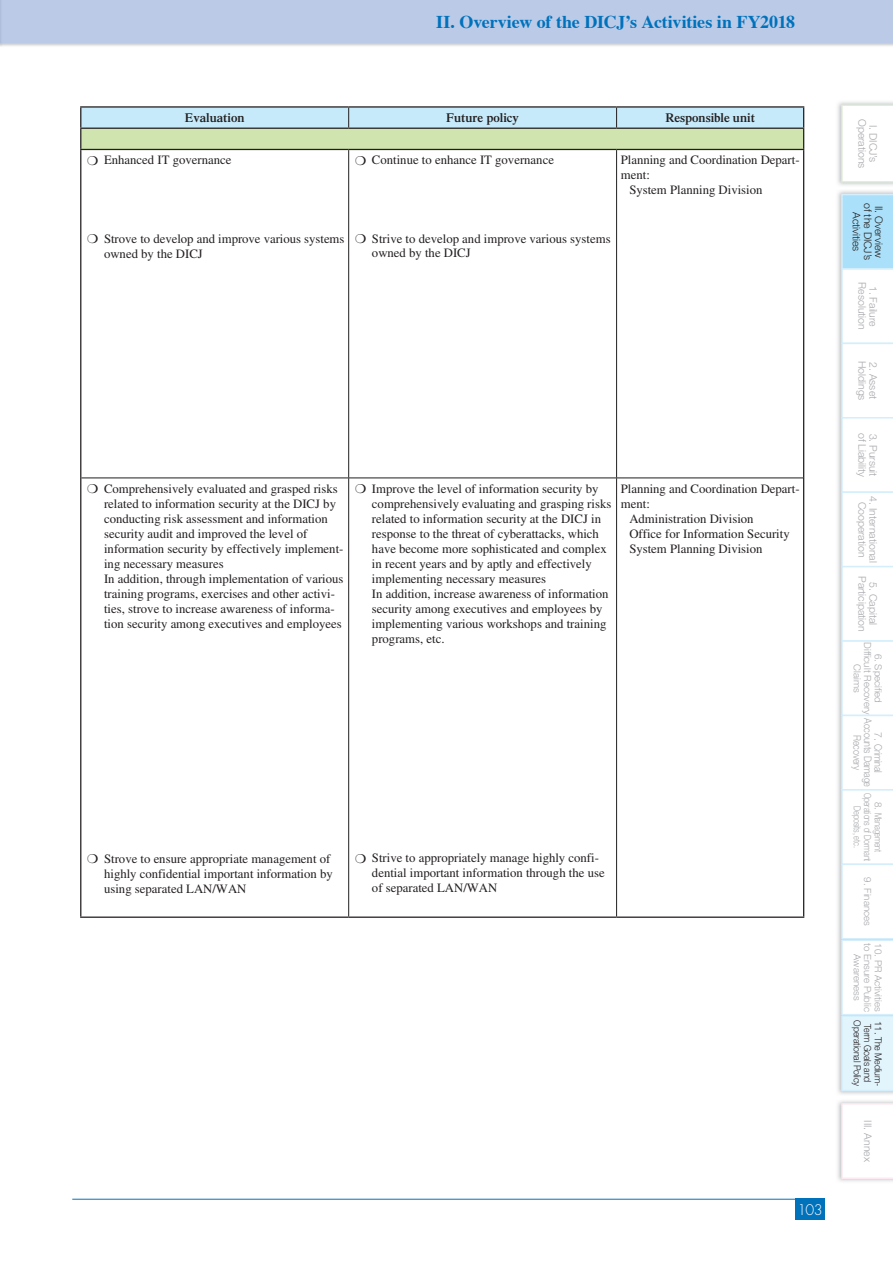
<style>
.page{position:relative;width:893px;height:1263px;background:#fff}
.page>*{position:absolute;margin:0;border:0;box-sizing:border-box;transform-origin:0 0}
.t1{font:700 18px "Times";letter-spacing:-.01em;color:#0072bc}
.t2{font:300 14.25px "Futura";color:#fff}
.t3{font:12.75px/15px "Times";color:#231f20}
.t4{font:600 12.75px "Times";color:#231f20}
.t5{font:300 10.5px/11.2px "Helvetica Neue LT Std";color:#a8a9ad;text-align:center}
.t6{font:300 10.5px/22.5px "Helvetica Neue LT Std";color:#231f20;text-align:center}
.t7{font:300 10.5px/21px "Helvetica Neue LT Std";letter-spacing:-.02em;color:#a8a9ad}
.t8{font:300 9.75px/21px "Helvetica Neue LT Std";color:#a8a9ad;text-align:center}
.t9{font:300 9.75px/10.5px "Helvetica Neue LT Std";letter-spacing:-.02em;color:#a8a9ad;text-align:center}
.t10{font:300 9.75px/10.5px "Helvetica Neue LT Std";letter-spacing:-.02em;color:#231f20;text-align:center}
.s1{font-size:10.5px}
</style>
<div class="page">
<hr style="left:80px;top:916px;width:269px;height:2px;background:#231f20">
<hr style="left:349px;top:916px;width:268px;height:2px;background:#231f20">
<hr style="left:617px;top:916px;width:187px;height:2px;background:#231f20">
<hr style="left:81px;top:478px;width:268px;height:1px;background:#231f20">
<hr style="left:349px;top:478px;width:268px;height:1px;background:#231f20">
<hr style="left:617px;top:478px;width:186px;height:1px;background:#231f20">
<hr style="left:80px;top:150px;width:1px;height:328px;background:#231f20">
<hr style="left:80px;top:478px;width:1px;height:438px;background:#231f20">
<hr style="left:348px;top:150px;width:1px;height:328px;background:#231f20">
<hr style="left:348px;top:478px;width:1px;height:438px;background:#231f20">
<hr style="left:616px;top:150px;width:1px;height:328px;background:#231f20">
<hr style="left:616px;top:478px;width:1px;height:438px;background:#231f20">
<hr style="left:803px;top:150px;width:1px;height:328px;background:#231f20">
<hr style="left:803px;top:478px;width:1px;height:438px;background:#231f20">
<hr style="left:80px;top:106px;width:269px;height:2px;background:#231f20">
<hr style="left:349px;top:106px;width:268px;height:2px;background:#231f20">
<hr style="left:617px;top:106px;width:187px;height:2px;background:#231f20">
<svg style="left:80px;top:107px;width:724px;height:42px;background:#c1dcca"></svg>
<hr style="left:80px;top:149px;width:269px;height:1px;background:#231f20">
<hr style="left:349px;top:149px;width:268px;height:1px;background:#231f20">
<hr style="left:617px;top:149px;width:187px;height:1px;background:#231f20">
<hr style="left:72px;top:1199px;width:723px;height:1px;background:#0072bc">
<div style="left:795px;top:1199px;width:30px;height:21px;background:#0072bc"></div>
<img style="left:837px;top:1101px;width:56px;height:81px">
<svg style="left:841px;top:1103px;width:52px;height:76px"></svg>
<img style="left:837px;top:102px;width:56px;height:84px">
<svg style="left:841px;top:104px;width:52px;height:79px"></svg>
<div style="left:0;top:0;width:893px;height:43px;background:#bbcbe7"></div>
<img style="left:837px;top:191px;width:56px;height:904px">
<svg style="left:841px;top:194px;width:52px;height:897px"></svg>
<svg style="left:0;top:0;width:1px;height:47px"></svg>
<h1 class="t1" style="left:436px;top:10px;width:360px">II. Overview of the DICJ’s Activities in FY2018</h1>
<p class="t4" style="left:185px;top:110px;width:61px">Evaluation</p>
<p class="t4" style="left:446px;top:110px;width:74px">Future policy</p>
<p class="t4" style="left:665px;top:110px;width:91px">Responsible unit</p>
<p class="t3" style="left:87px;top:152px;width:146px">❍ Enhanced IT governance</p>
<p class="t3" style="left:621px;top:152px;width:180px">Planning and Coordination Depart-</p>
<p class="t3" style="left:621px;top:167px;width:31px">ment:</p>
<p class="t3" style="left:629px;top:182px;width:135px">System Planning Division</p>
<p class="t3" style="left:355px;top:152px;width:200px">❍ Continue to enhance IT governance</p>
<p class="t3" style="left:104px;top:231px;width:242px;text-indent:-17px">❍ Strove to develop and improve various systems owned by the DICJ</p>
<p class="t3" style="left:372px;top:231px;width:240px;text-indent:-17px">❍ Strive to develop and improve various systems owned by the DICJ</p>
<p class="t3" style="left:104px;top:481px;width:241px;text-indent:-17px">❍ Comprehensively evaluated and grasped risks related to information security at the DICJ by conducting risk assessment and information security audit and improved the level of information security by effectively implement&shy;ing necessary measures<br>In addition, through implementation of various training programs, exercises and other activi&shy;ties, strove to increase awareness of informa&shy;tion security among executives and employees</p>
<p class="t3" style="left:372px;top:481px;width:241px;text-indent:-17px">❍ Improve the level of information security by comprehensively evaluating and grasping risks related to information security at the DICJ in response to the threat of cyberattacks, which have become more sophisticated and complex in recent years and by aptly and effectively implementing necessary measures<br>In addition, increase awareness of information security among executives and employees by implementing various workshops and training programs, etc.</p>
<p class="t3" style="left:621px;top:481px;width:180px">Planning and Coordination Depart-</p>
<p class="t3" style="left:621px;top:496px;width:31px">ment:</p>
<p class="t3" style="left:629px;top:511px;width:126px">Administration Division</p>
<p class="t3" style="left:629px;top:526px;width:162px">Office for Information Security</p>
<p class="t3" style="left:629px;top:541px;width:135px">System Planning Division</p>
<p class="t3" style="left:104px;top:851px;width:230px;text-indent:-17px">❍ Strove to ensure appropriate management of highly confidential important information by using separated LAN/WAN</p>
<p class="t3" style="left:372px;top:851px;width:234px;text-indent:-17px">❍ Strive to appropriately manage highly confi&shy;dential important information through the use of separated LAN/WAN</p>
<p class="t2" style="left:797px;top:1201px;width:27px">103</p>
<p class="t5" style="left:879px;top:119px;width:51px;rotate:90deg">I. DICJ’s<br>Operations</p>
<p class="t6" style="left:879px;top:203px;width:59px;rotate:90deg">of the DICJ’s</p>
<p class="t6" style="left:890px;top:206px;width:53px;rotate:90deg">II. Overview<br>Activities</p>
<p class="t5" style="left:868px;top:282px;width:49px;rotate:90deg">Resolution</p>
<p class="t5" style="left:879px;top:286px;width:42px;rotate:90deg">1. Failure</p>
<p class="t5" style="left:868px;top:361px;width:41px;rotate:90deg">Holdings</p>
<p class="t5" style="left:879px;top:362px;width:38px;rotate:90deg">2. Asset</p>
<p class="t5" style="left:868px;top:433px;width:46px;rotate:90deg">of Liability</p>
<p class="t5" style="left:879px;top:433px;width:44px;rotate:90deg">3. Pursuit</p>
<p class="t5" style="left:879px;top:496px;width:68px;rotate:90deg">4. International<br>Cooperation</p>
<p class="t5" style="left:879px;top:576px;width:57px;rotate:90deg">5. Capital<br>Participation</p>
<p class="t8" style="left:889px;top:653px;width:51px;rotate:90deg">6. Specified</p>
<p class="t8" style="left:878px;top:642px;width:146px;rotate:90deg">Difficult Recovery <span class="s1">Accounts Damage</span></p>
<p class="t8" style="left:868px;top:664px;width:30px;rotate:90deg">Claims</p>
<p class="t7" style="left:889px;top:732px;width:42px;rotate:90deg">7. Criminal<br>Recovery</p>
<p class="t9" style="left:884px;top:792px;width:71px;rotate:90deg">8. Management<br>Operations of Dormant<br>Deposits, etc.</p>
<p class="t8" style="left:878px;top:877px;width:50px;rotate:90deg">9. Finances</p>
<p class="t8" style="left:878px;top:943px;width:70px;rotate:90deg">to Ensure Public</p>
<p class="t8" style="left:889px;top:943px;width:70px;rotate:90deg">10. PR Activities<br>Awareness</p>
<p class="t10" style="left:884px;top:1020px;width:67px;rotate:90deg">11. The Medium-<br>Term Goals and<br>Operational Policy</p>
<p class="t5" style="left:874px;top:1120px;width:43px;rotate:90deg">III. Annex</p>
</div>
